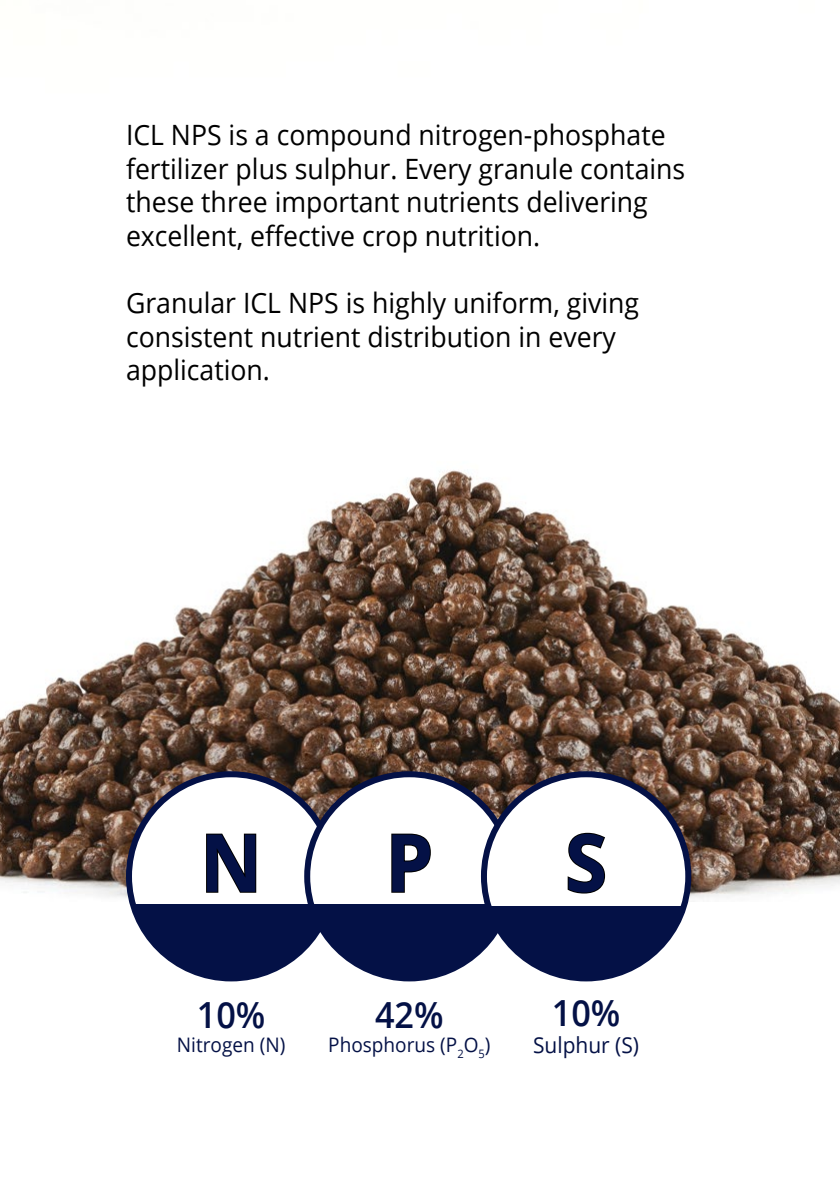
<style>
.page{position:relative;width:840px;height:1191px;background:#fff}
.page>*{position:absolute;margin:0;border:0;box-sizing:border-box;transform-origin:0 0}
.t1{font:700 80px "Open Sans";color:#041146;scale:.95 1}
.t2{font:600 36px "Open Sans";color:#041146;scale:.95 1}
.t3{font:28px/33.6px "Open Sans";color:#000;scale:.95 1}
.t4{font:22px "Open Sans";color:#041146;scale:.95 1}
.t5{font:20px "Open Sans";color:#041146;scale:.95 1}
</style>
<div class="page">
<img style="left:0;top:470px;width:839px;height:432px">
<div style="left:129px;top:774px;width:204px;height:204px;background:#fff;border-radius:50%"></div>
<svg style="left:129px;top:904px;width:178px;height:74px;fill:#041146"></svg>
<div style="left:126px;top:771px;width:210px;height:210px;border:6px solid #041146;border-radius:50%"></div>
<div style="left:307px;top:774px;width:204px;height:204px;background:#fff;border-radius:50%"></div>
<svg style="left:307px;top:904px;width:177px;height:74px;fill:#041146"></svg>
<div style="left:304px;top:771px;width:210px;height:210px;border:6px solid #041146;border-radius:50%"></div>
<div style="left:483px;top:774px;width:205px;height:204px;background:#fff;border-radius:50%"></div>
<svg style="left:483px;top:906px;width:204px;height:72px;fill:#041146"></svg>
<div style="left:480px;top:771px;width:211px;height:210px;border:6px solid #041146;border-radius:50%"></div>
<svg style="left:206px;top:833px;width:51px;height:60px"></svg>
<svg style="left:391px;top:833px;width:40px;height:60px"></svg>
<svg style="left:567px;top:832px;width:39px;height:62px"></svg>
<p class="t3" style="left:126px;top:117px;width:590px">ICL NPS is a compound nitrogen-phosphate fertilizer plus sulphur. Every granule contains these three important nutrients delivering excellent, effective crop nutrition.</p>
<p class="t3" style="left:126px;top:285px;width:541px">Granular ICL NPS is highly uniform, giving consistent nutrient distribution in every application.</p>
<h1 class="t1" style="left:200px;top:806px;width:67px">N</h1>
<h1 class="t1" style="left:385px;top:806px;width:52px">P</h1>
<h1 class="t1" style="left:565px;top:806px;width:46px">S</h1>
<p class="t2" style="left:197px;top:990px;width:74px">10%</p>
<p class="t5" style="left:177px;top:1030px;width:116px">Nitrogen (N)</p>
<p class="t2" style="left:375px;top:990px;width:74px">42%</p>
<p class="t5" style="left:328px;top:1030px;width:172px">Phosphorus (P<sub>2</sub>O<sub>5</sub>)</p>
<p class="t2" style="left:551px;top:988px;width:74px">10%</p>
<p class="t4" style="left:533px;top:1029px;width:113px">Sulphur (S)</p>
</div>
